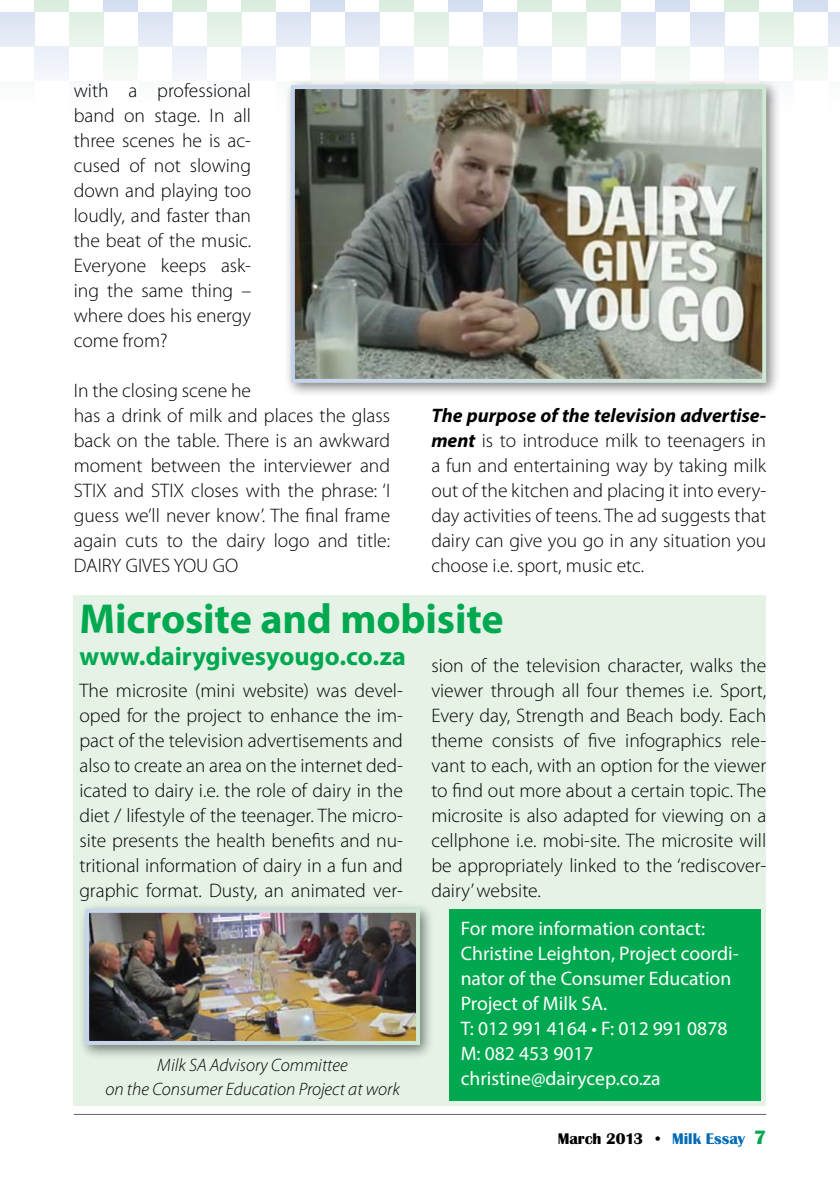
<style>
.page{position:relative;width:840px;height:1191px;background:#fff}
.page>*{position:absolute;margin:0;border:0;box-sizing:border-box;transform-origin:0 0}
.t1{font:700 42px "Myriad Pro";letter-spacing:-.005em;color:#00a94f}
.t2{font:700 26px "Myriad Pro";color:#00a94f}
.t3{font:300 19.6px/25px "Myriad Pro";color:#000;text-align:justify}
.t4{font:19.6px/25px "Myriad Pro";color:#fff}
.t5{font:italic 300 18px/24px "Myriad Pro";color:#000;text-align:center}
.t6{font:700 16px "Britannic T";color:#000}
.s1{font-weight:700;font-style:italic}
.s2{color:#006bb6}
.s3{font-size:20px;color:#00a94f}
</style>
<div class="page">
<hr style="left:74px;top:1114px;width:691px;height:1px;background:#636466">
<div style="left:172px;top:0;width:35px;height:12px;background:#dbeddf"></div>
<div style="left:517px;top:0;width:35px;height:12px;background:#dbeddf"></div>
<div style="left:241px;top:0;width:35px;height:12px;background:#dbeddf"></div>
<div style="left:586px;top:0;width:34px;height:12px;background:#dbeddf"></div>
<div style="left:310px;top:0;width:35px;height:12px;background:#d5dff1"></div>
<div style="left:655px;top:0;width:34px;height:12px;background:#d5dff1"></div>
<div style="left:34px;top:0;width:35px;height:12px;background:#dbeddf"></div>
<div style="left:379px;top:0;width:35px;height:12px;background:#dbeddf"></div>
<div style="left:724px;top:0;width:34px;height:12px;background:#dbeddf"></div>
<div style="left:103px;top:0;width:35px;height:12px;background:#d5dff1"></div>
<div style="left:448px;top:0;width:35px;height:12px;background:#d5dff1"></div>
<div style="left:793px;top:0;width:34px;height:12px;background:#d5dff1"></div>
<div style="left:207px;top:12px;width:34px;height:34px;background:#e5f2e7"></div>
<div style="left:552px;top:12px;width:34px;height:34px;background:#e5f2e7"></div>
<div style="left:276px;top:12px;width:34px;height:34px;background:#e0e7f5"></div>
<div style="left:620px;top:12px;width:35px;height:34px;background:#e0e7f5"></div>
<div style="left:0;top:12px;width:34px;height:34px;background:#e0e7f5"></div>
<div style="left:345px;top:12px;width:34px;height:34px;background:#e0e7f5"></div>
<div style="left:689px;top:12px;width:35px;height:34px;background:#e0e7f5"></div>
<div style="left:69px;top:12px;width:34px;height:34px;background:#e5f2e7"></div>
<div style="left:414px;top:12px;width:34px;height:34px;background:#e5f2e7"></div>
<div style="left:758px;top:12px;width:35px;height:34px;background:#e5f2e7"></div>
<div style="left:138px;top:12px;width:34px;height:34px;background:#e0e7f5"></div>
<div style="left:483px;top:12px;width:34px;height:34px;background:#e0e7f5"></div>
<div style="left:827px;top:12px;width:12px;height:34px;background:#e0e7f5"></div>
<div style="left:172px;top:46px;width:35px;height:35px;background:#f0f3fa"></div>
<div style="left:517px;top:46px;width:35px;height:35px;background:#eff3f9"></div>
<div style="left:241px;top:46px;width:35px;height:35px;background:#f0f3fa"></div>
<div style="left:586px;top:46px;width:34px;height:35px;background:#eff3f9"></div>
<hr style="left:0;top:46px;width:1px;height:35px;background:#cfe8d4">
<div style="left:310px;top:46px;width:35px;height:35px;background:#f1f8f3"></div>
<div style="left:655px;top:46px;width:34px;height:35px;background:#f1f8f3"></div>
<div style="left:34px;top:46px;width:35px;height:35px;background:#f0f3fa"></div>
<div style="left:379px;top:46px;width:35px;height:35px;background:#eff3f9"></div>
<div style="left:724px;top:46px;width:34px;height:35px;background:#eff3f9"></div>
<div style="left:103px;top:46px;width:35px;height:35px;background:#f2f8f3"></div>
<div style="left:448px;top:46px;width:35px;height:35px;background:#f1f8f3"></div>
<div style="left:793px;top:46px;width:34px;height:35px;background:#f2f8f3"></div>
<div style="left:207px;top:81px;width:34px;height:34px;background:#fbfcfd"></div>
<div style="left:69px;top:81px;width:34px;height:34px;background:#fbfcfd"></div>
<div style="left:758px;top:81px;width:35px;height:34px;background:#fbfcfd"></div>
<div style="left:74px;top:595px;width:691px;height:511px;background:#e5f3e7"></div>
<div style="left:283px;top:77px;width:498px;height:320px;background:#000;opacity:.5"></div>
<img style="left:296px;top:90px;width:464px;height:288px">
<div style="left:291px;top:85px;width:474px;height:298px;border:4px solid #fff"></div>
<div style="left:449px;top:909px;width:311px;height:191px;background:#00a94f"></div>
<div style="left:77px;top:901px;width:357px;height:159px;background:#000;opacity:.5"></div>
<img style="left:90px;top:914px;width:325px;height:126px">
<div style="left:85px;top:909px;width:335px;height:136px;border:4px solid #fff"></div>
<p class="t3" style="left:74px;top:78px;width:179px">with a professional band on stage. In all three scenes he is ac&shy;cused of not slowing down and playing too loudly, and faster than the beat of the music.<br>Everyone keeps ask&shy;ing the same thing – where does his energy come from?</p>
<p class="t3" style="left:74px;top:378px;width:318px;text-align:left">In the closing scene he<br>has a drink of milk and places the glass back on the table. There is an awkward moment between the interviewer and STIX and STIX closes with the phrase: ‘I guess we’ll never know’. The final frame again cuts to the dairy logo and title:<br>DAIRY GIVES YOU GO</p>
<p class="t3" style="left:431px;top:403px;width:336px"><span class="s1">The purpose of the television advertise&shy;ment</span> is to introduce milk to teenagers in a fun and entertaining way by taking milk out of the kitchen and placing it into every&shy;day activities of teens. The ad suggests that dairy can give you go in any situation you choose i.e. sport, music etc.</p>
<h1 class="t1" style="left:79px;top:591px;width:425px">Microsite and mobisite</h1>
<h2 class="t2" style="left:79px;top:639px;width:328px">www.dairygivesyougo.co.za</h2>
<p class="t3" style="left:431px;top:653px;width:336px">sion of the television character, walks the viewer through all four themes i.e. Sport, Every day, Strength and Beach body. Each theme consists of five infographics rele&shy;vant to each, with an option for the viewer to find out more about a certain topic. The microsite is also adapted for viewing on a cellphone i.e. mobi-site. The microsite will be appropriately linked to the ‘rediscover&shy;dairy’ website.</p>
<p class="t3" style="left:79px;top:678px;width:325px">The microsite (mini website) was devel&shy;oped for the project to enhance the im&shy;pact of the television advertisements and also to create an area on the internet ded&shy;icated to dairy i.e. the role of dairy in the diet / lifestyle of the teenager. The micro&shy;site presents the health benefits and nu&shy;tritional information of dairy in a fun and graphic format. Dusty, an animated ver-</p>
<p class="t5" style="left:105px;top:1053px;width:296px">Milk SA Advisory Committee<br>on the Consumer Education Project at work</p>
<p class="t4" style="left:460px;top:915px;width:279px">For more information contact:<br>Christine Leighton, Project coordi&shy;nator of the Consumer Education<br>Project of Milk SA.<br>T: 012 991 4164 • F: 012 991 0878<br>M: 082 453 9017 christine@dairycep.co.za</p>
<p class="t6" style="left:557px;top:1130px;width:210px">March 2013 • <span class="s2">Milk Essay</span> <span class="s3">7</span></p>
</div>
